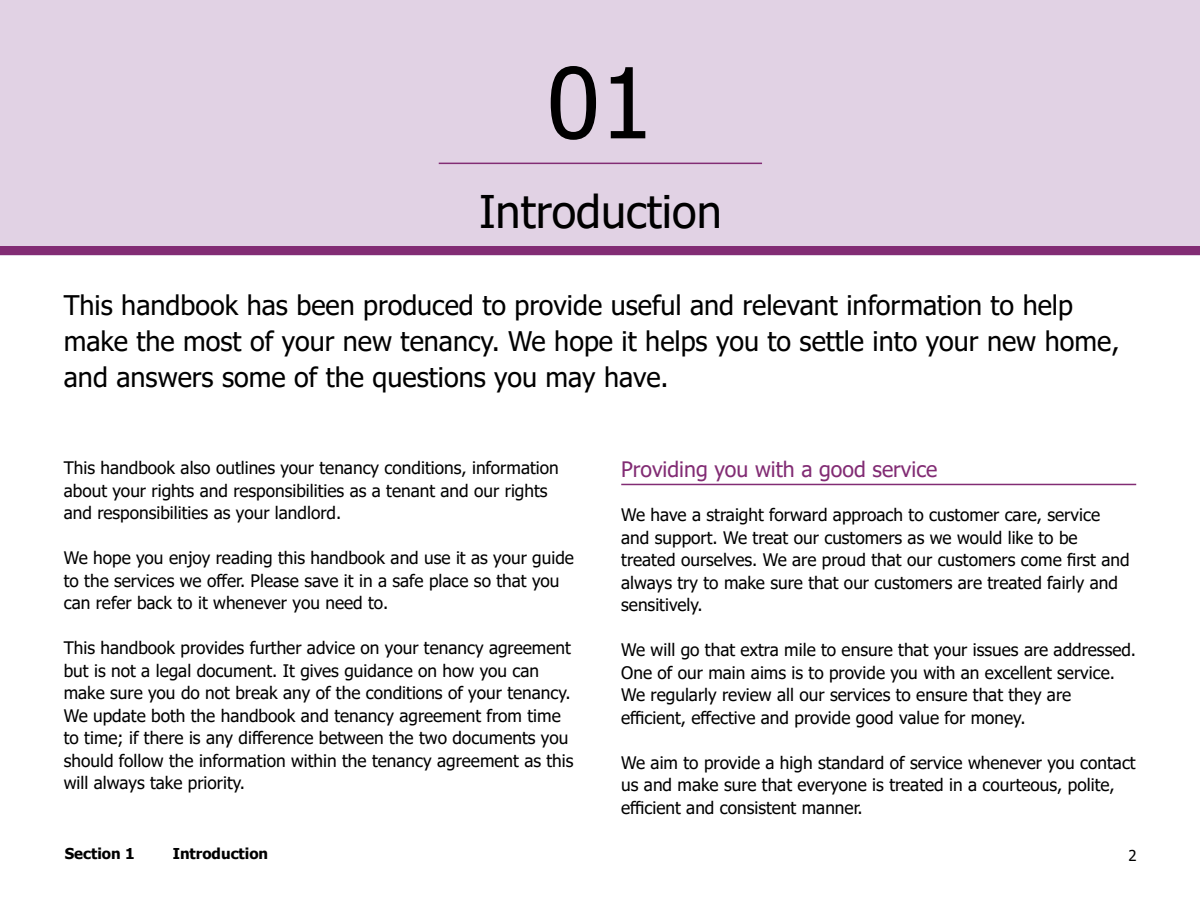
<style>
.page{position:relative;width:1200px;height:900px;background:#fff}
.page>*{position:absolute;margin:0;border:0;box-sizing:border-box;transform-origin:0 0}
.t1{font:97.5px "Tahoma";color:#000}
.t2{font:45px "Tahoma";color:#000}
.Intro_para{font:27px/36px "Tahoma";color:#000}
.Subhead{font:21.3px "Tahoma";color:#822c74}
.Body{font:17.25px/22.5px "Tahoma";color:#000}
.t3{font:700 15px "Tahoma";color:#000}
.t4{font:15px "Tahoma";color:#000}
</style>
<div class="page">
<div style="left:0;top:0;width:1200px;height:255px;background:#e1d2e4"></div>
<hr style="left:439px;top:163px;width:323px;height:1px;background:#822c74">
<div style="left:0;top:247px;width:1200px;height:8px;background:#822c74"></div>
<hr style="left:621px;top:484px;width:515px;height:1px;background:#822c74">
<h1 class="t1" style="left:547px;top:38px;width:108px">01</h1>
<h2 class="t2" style="left:479px;top:181px;width:244px">Introduction</h2>
<p class="Intro_para" style="left:64px;top:289px;width:1057px">This handbook has been produced to provide useful and relevant information to help make the most of your new tenancy. We hope it helps you to settle into your new home, and answers some of the questions you may have.</p>
<p class="Body" style="left:64px;top:458px;width:497px">This handbook also outlines your tenancy conditions, information about your rights and responsibilities as a tenant and our rights and responsibilities as your landlord.</p>
<p class="Body" style="left:64px;top:548px;width:512px">We hope you enjoy reading this handbook and use it as your guide to the services we offer. Please save it in a safe place so that you can refer back to it whenever you need to.</p>
<p class="Body" style="left:64px;top:638px;width:511px">This handbook provides further advice on your tenancy agreement but is not a legal document. It gives guidance on how you can make sure you do not break any of the conditions of your tenancy.<br>We update both the handbook and tenancy agreement from time to time; if there is any difference between the two documents you should follow the information within the tenancy agreement as this will always take priority.</p>
<h2 class="Subhead" style="left:621px;top:455px;width:318px">Providing you with a good service</h2>
<p class="Body" style="left:621px;top:505px;width:510px">We have a straight forward approach to customer care, service and support. We treat our customers as we would like to be treated ourselves. We are proud that our customers come first and always try to make sure that our customers are treated fairly and sensitively.</p>
<p class="Body" style="left:621px;top:640px;width:516px">We will go that extra mile to ensure that your issues are addressed.<br>One of our main aims is to provide you with an excellent service.<br>We regularly review all our services to ensure that they are efficient, effective and provide good value for money.</p>
<p class="Body" style="left:621px;top:752px;width:516px">We aim to provide a high standard of service whenever you contact us and make sure that everyone is treated in a courteous, polite, efficient and consistent manner.</p>
<p class="t3" style="left:65px;top:843px;width:71px">Section 1</p>
<p class="t3" style="left:173px;top:843px;width:97px">Introduction</p>
<p class="t4" style="left:1128px;top:845px;width:10px">2</p>
</div>
